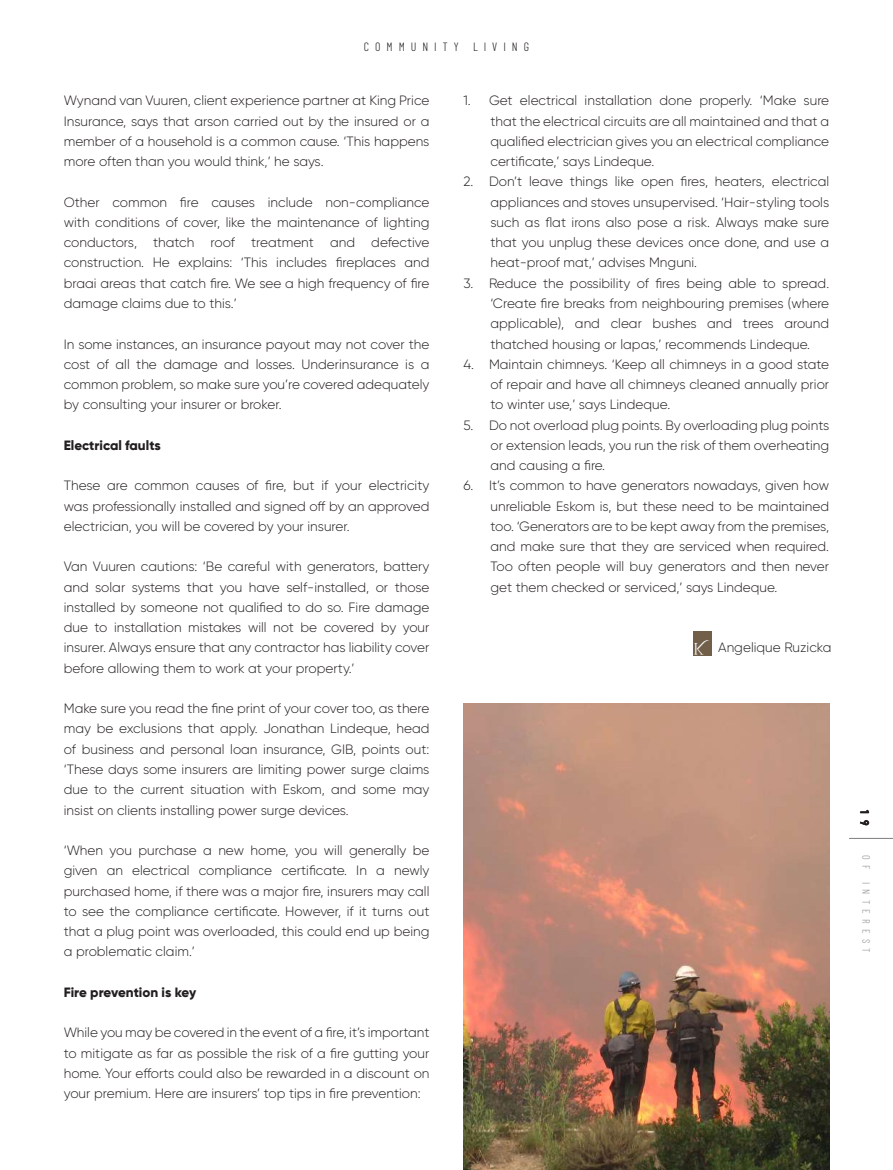
<style>
.page{position:relative;width:893px;height:1170px;background:#fff}
.page>*{position:absolute;margin:0;border:0;box-sizing:border-box;transform-origin:0 0}
.t1{font:300 13.5px/20.2px "Gilroy";color:#231f20;text-align:justify}
.t2{font:800 13.5px "Gilroy";color:#231f20}
.t3{font:300 12px "Barlow Condensed";letter-spacing:.5em;color:#231f20}
.t4{font:700 12px "Baron Neue";color:#231f20}
.t5{font:300 10.5px "Barlow Condensed";letter-spacing:.5em;color:#939598}
</style>
<div class="page">
<hr style="left:849px;top:838px;width:44px;height:1px;background:#898888">
<img style="left:463px;top:703px;width:366px;height:466px">
<div style="left:693px;top:631px;width:19px;height:25px;background:#715f4a"></div>
<p class="t3" style="left:364px;top:40px;width:167px">COMMUNITY LIVING</p>
<p class="t1" style="left:64px;top:90px;width:367px">Wynand van Vuuren, client experience partner at King Price Insurance, says that arson carried out by the insured or a member of a household is a common cause. ‘This happens more often than you would think,’ he says.</p>
<p class="t1" style="left:64px;top:192px;width:367px">Other common fire causes include non-compliance with conditions of cover, like the maintenance of lighting conductors, thatch roof treatment and defective construction. He explains: ‘This includes fireplaces and braai areas that catch fire. We see a high frequency of fire damage claims due to this.’</p>
<p class="t1" style="left:64px;top:333px;width:367px">In some instances, an insurance payout may not cover the cost of all the damage and losses. Underinsurance is a common problem, so make sure you’re covered adequately by consulting your insurer or broker.</p>
<p class="t2" style="left:64px;top:436px;width:98px">Electrical faults</p>
<p class="t1" style="left:64px;top:475px;width:367px">These are common causes of fire, but if your electricity was professionally installed and signed off by an approved electrician, you will be covered by your insurer.</p>
<p class="t1" style="left:64px;top:556px;width:367px">Van Vuuren cautions: ‘Be careful with generators, battery and solar systems that you have self-installed, or those installed by someone not qualified to do so. Fire damage due to installation mistakes will not be covered by your insurer. Always ensure that any contractor has liability cover before allowing them to work at your property.’</p>
<p class="t1" style="left:64px;top:698px;width:367px">Make sure you read the fine print of your cover too, as there may be exclusions that apply. Jonathan Lindeque, head of business and personal loan insurance, GIB, points out: ‘These days some insurers are limiting power surge claims due to the current situation with Eskom, and some may insist on clients installing power surge devices.</p>
<p class="t1" style="left:64px;top:840px;width:367px">‘When you purchase a new home, you will generally be given an electrical compliance certificate. In a newly purchased home, if there was a major fire, insurers may call to see the compliance certificate. However, if it turns out that a plug point was overloaded, this could end up being a problematic claim.’</p>
<p class="t2" style="left:64px;top:983px;width:134px">Fire prevention is key</p>
<p class="t1" style="left:64px;top:1022px;width:367px">While you may be covered in the event of a fire, it’s important to mitigate as far as possible the risk of a fire gutting your home. Your efforts could also be rewarded in a discount on your premium. Here are insurers’ top tips in fire prevention:</p>
<p class="t1" style="left:490px;top:90px;width:340px;text-indent:-27px">1. Get electrical installation done properly. ‘Make sure that the electrical circuits are all maintained and that a qualified electrician gives you an electrical compliance certificate,’ says Lindeque.</p>
<p class="t1" style="left:490px;top:171px;width:340px;text-indent:-27px">2. Don’t leave things like open fires, heaters, electrical appliances and stoves unsupervised. ‘Hair-styling tools such as flat irons also pose a risk. Always make sure that you unplug these devices once done, and use a heat-proof mat,’ advises Mnguni.</p>
<p class="t1" style="left:490px;top:273px;width:340px;text-indent:-27px">3. Reduce the possibility of fires being able to spread. ‘Create fire breaks from neighbouring premises (where applicable), and clear bushes and trees around thatched housing or lapas,’ recommends Lindeque.</p>
<p class="t1" style="left:490px;top:354px;width:340px;text-indent:-27px">4. Maintain chimneys. ‘Keep all chimneys in a good state of repair and have all chimneys cleaned annually prior to winter use,’ says Lindeque.</p>
<p class="t1" style="left:490px;top:414px;width:340px;text-indent:-27px">5. Do not overload plug points. By overloading plug points or extension leads, you run the risk of them overheating and causing a fire.</p>
<p class="t1" style="left:490px;top:475px;width:340px;text-indent:-27px">6. It’s common to have generators nowadays, given how unreliable Eskom is, but these need to be maintained too. ‘Generators are to be kept away from the premises, and make sure that they are serviced when required.<br>Too often people will buy generators and then never get them checked or serviced,’ says Lindeque.</p>
<p class="t1" style="left:718px;top:637px;width:115px">Angelique Ruzicka</p>
<p class="t4" style="left:872px;top:809px;width:17px;rotate:90deg">1 9</p>
<p class="t5" style="left:873px;top:854px;width:99px;rotate:90deg">OF INTEREST</p>
</div>
